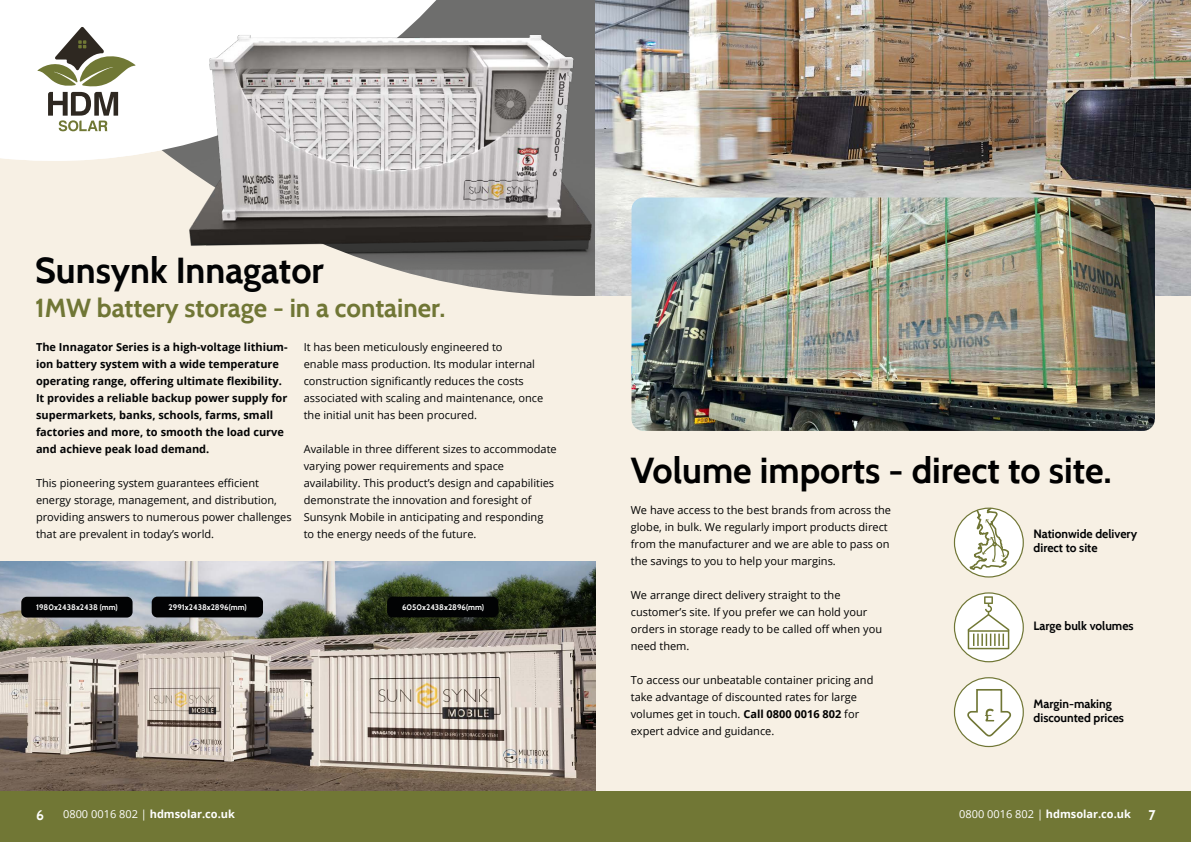
<style>
.page{position:relative;width:1191px;height:842px;background:#f7f0e4}
.page>*{position:absolute;margin:0;border:0;box-sizing:border-box;transform-origin:0 0}
.t1{font:700 36px "Cabin";color:#000}
.t2{font:700 36px "Cabin";color:#020304}
.t3{font:700 26px "Cabin";color:#707635}
.t4{font:700 14px "Cabin";color:#fff}
.t5{font:700 12px/14px "Cabin";color:#020304}
.t6{font:11px/17px "Open Sans";color:#020304}
.t7{font:11px/17px "Open Sans";color:#000}
.t8{font:700 11px/17px "Open Sans";color:#020304}
.t9{font:700 11px "Open Sans";color:#fff}
.t10{font:700 8px "Cabin";color:#fff}
.s1{font-weight:700}
.s2{font-weight:400}
</style>
<div class="page">
<div style="left:0;top:791px;width:1191px;height:51px;background:#717735"></div>
<img style="left:176px;top:0;width:419px;height:296px">
<svg style="left:0;top:0;width:476px;height:161px;background:#f7f7f7"></svg>
<img style="left:0;top:561px;width:595px;height:230px">
<img style="left:184px;top:21px;width:411px;height:240px">
<div style="left:152px;top:597px;width:111px;height:20px;background:#020304;border-radius:6px"></div>
<div style="left:21px;top:597px;width:112px;height:20px;background:#020304;border-radius:6px"></div>
<div style="left:387px;top:597px;width:111px;height:20px;background:#020304;border-radius:6px"></div>
<svg style="left:37px;top:27px;width:98px;height:104px;background:#bfbfb2"></svg>
<img style="left:595px;top:0;width:596px;height:296px">
<img style="left:631px;top:197px;width:524px;height:234px">
<div style="left:954px;top:508px;width:69px;height:69px;background:#fff;border-radius:50%"></div>
<svg style="left:967px;top:507px;width:43px;height:64px"></svg>
<div style="left:954px;top:593px;width:69px;height:69px;background:#fff;border-radius:50%"></div>
<div style="left:954px;top:592px;width:69px;height:70px;border:1px solid #6f7634;border-radius:50%"></div>
<svg style="left:967px;top:596px;width:42px;height:53px"></svg>
<div style="left:954px;top:678px;width:69px;height:68px;background:#fff;border-radius:50%"></div>
<div style="left:954px;top:677px;width:69px;height:70px;border:1px solid #707635;border-radius:50%"></div>
<svg style="left:966px;top:689px;width:46px;height:49px"></svg>
<h1 class="t2" style="left:35px;top:249px;width:290px">Sunsynk Innagator</h1>
<h2 class="t3" style="left:35px;top:292px;width:411px">1MW battery storage - in a container.</h2>
<p class="t8" style="left:36px;top:338px;width:253px">The Innagator Series is a high-voltage lithium&shy;ion battery system with a wide temperature operating range, offering ultimate flexibility.<br>It provides a reliable backup power supply for supermarkets, banks, schools, farms, small factories and more, to smooth the load curve and achieve peak load demand.</p>
<p class="t6" style="left:36px;top:474px;width:257px">This pioneering system guarantees efficient energy storage, management, and distribution, providing answers to numerous power challenges that are prevalent in today’s world.</p>
<p class="t6" style="left:304px;top:338px;width:241px">It has been meticulously engineered to<br>enable mass production. Its modular internal construction significantly reduces the costs associated with scaling and maintenance, once the initial unit has been procured.</p>
<p class="t6" style="left:304px;top:440px;width:254px">Available in three different sizes to accommodate varying power requirements and space availability. This product’s design and capabilities demonstrate the innovation and foresight of Sunsynk Mobile in anticipating and responding<br>to the energy needs of the future.</p>
<p class="t10" style="left:36px;top:602px;width:83px">1980x2438x2438 (mm)</p>
<p class="t10" style="left:169px;top:602px;width:80px">2991x2438x2896(mm)</p>
<p class="t10" style="left:402px;top:602px;width:83px">6050x2438x2896(mm)</p>
<h1 class="t1" style="left:631px;top:448px;width:483px">Volume imports - direct to site.</h1>
<p class="t7" style="left:631px;top:501px;width:262px">We have access to the best brands from across the globe, in bulk. We regularly import products direct from the manufacturer and we are able to pass on the savings to you to help your margins.</p>
<p class="t7" style="left:631px;top:586px;width:253px">We arrange direct delivery straight to the customer’s site. If you prefer we can hold your orders in storage ready to be called off when you need them.</p>
<p class="t7" style="left:631px;top:671px;width:244px">To access our unbeatable container pricing and take advantage of discounted rates for large volumes get in touch. <span class="s1">Call 0800 0016 802</span> for expert advice and guidance.</p>
<p class="t5" style="left:1033px;top:527px;width:105px">Nationwide delivery direct to site</p>
<p class="t5" style="left:1033px;top:619px;width:101px">Large bulk volumes</p>
<p class="t5" style="left:1033px;top:697px;width:92px">Margin-making discounted prices</p>
<p class="t4" style="left:36px;top:806px;width:9px">6</p>
<p class="t9" style="left:63px;top:806px;width:173px"><span class="s2">0800 0016 802 |</span> hdmsolar.co.uk</p>
<p class="t9" style="left:959px;top:806px;width:173px"><span class="s2">0800 0016 802 |</span> hdmsolar.co.uk</p>
<p class="t4" style="left:1148px;top:806px;width:9px">7</p>
</div>
